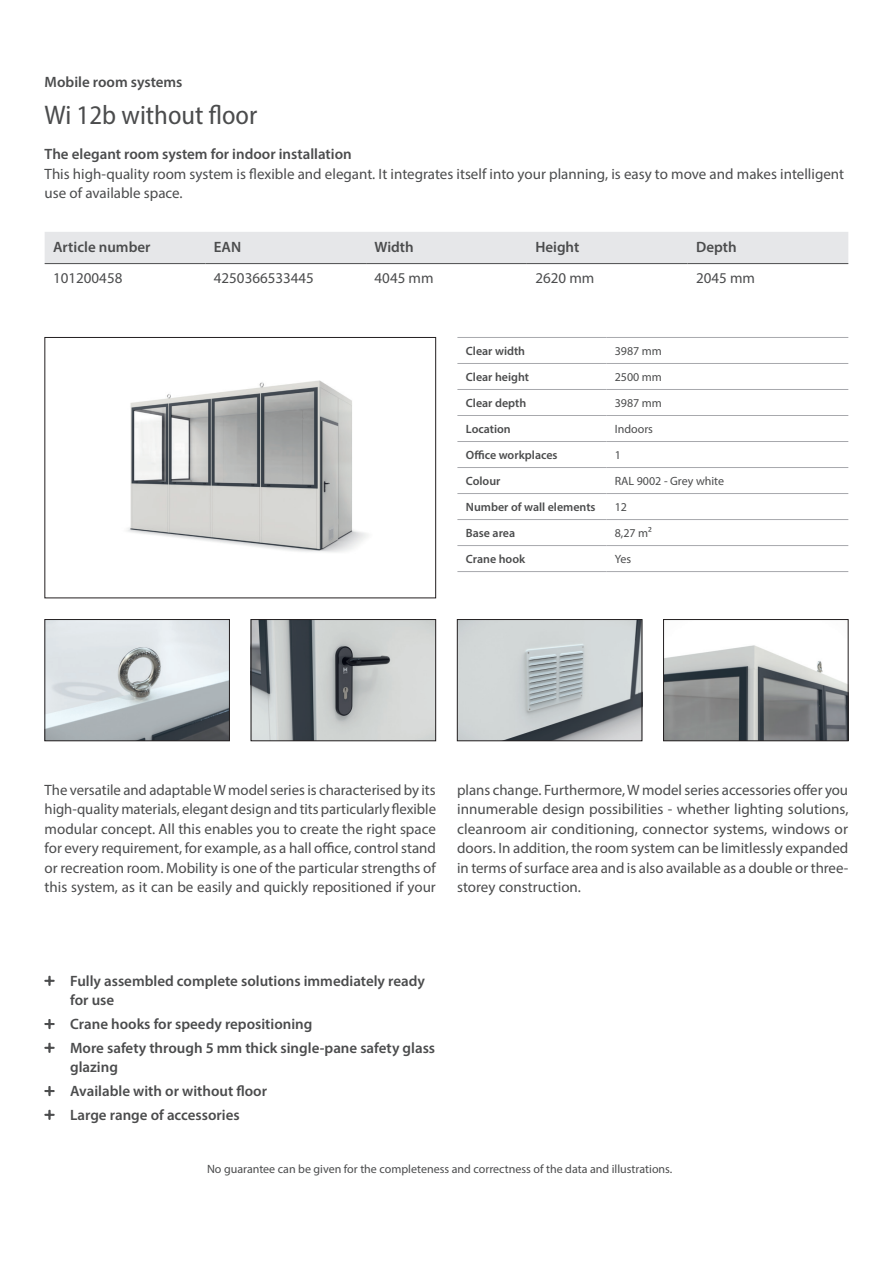
<style>
.page{position:relative;width:893px;height:1263px;background:#fff}
.page>*{position:absolute;margin:0;border:0;box-sizing:border-box;transform-origin:0 0}
.t1{font:semi-condensed 27px "Myriad Pro";color:#4b4c4d}
.t2{font:15px/19.5px "Myriad Pro";color:#4b4c4d;text-align:justify}
.t3{font:600 15px/23.7px "Myriad Pro";color:#4b4c4d}
.t4{font:12px "Myriad Pro";color:#4b4c4d}
.t5{font:600 12px "Myriad Pro";color:#4b4c4d}
</style>
<div class="page">
<img style="left:127px;top:380px;width:241px;height:172px">
<div style="left:45px;top:337px;width:391px;height:261px;border:1px solid #231f20"></div>
<img style="left:47px;top:621px;width:181px;height:118px">
<div style="left:45px;top:619px;width:185px;height:122px;border:1px solid #231f20"></div>
<img style="left:253px;top:621px;width:181px;height:118px">
<div style="left:251px;top:619px;width:185px;height:122px;border:1px solid #231f20"></div>
<img style="left:665px;top:645px;width:181px;height:94px">
<div style="left:663px;top:619px;width:185px;height:122px;border:1px solid #231f20"></div>
<img style="left:459px;top:621px;width:181px;height:118px">
<div style="left:457px;top:619px;width:185px;height:122px;border:1px solid #231f20"></div>
<div style="left:45px;top:232px;width:803px;height:31px;background:#e6e7e9"></div>
<hr style="left:45px;top:263px;width:160px;height:1px;background:#4b4c4d">
<hr style="left:205px;top:263px;width:161px;height:1px;background:#4b4c4d">
<hr style="left:366px;top:263px;width:161px;height:1px;background:#4b4c4d">
<hr style="left:527px;top:263px;width:161px;height:1px;background:#4b4c4d">
<hr style="left:688px;top:263px;width:160px;height:1px;background:#4b4c4d">
<hr style="left:457px;top:337px;width:149px;height:1px;background:#a8a9ad">
<hr style="left:606px;top:337px;width:242px;height:1px;background:#a8a9ad">
<hr style="left:457px;top:363px;width:149px;height:1px;background:#a8a9ad">
<hr style="left:606px;top:363px;width:242px;height:1px;background:#a8a9ad">
<hr style="left:457px;top:389px;width:149px;height:1px;background:#a8a9ad">
<hr style="left:606px;top:389px;width:242px;height:1px;background:#a8a9ad">
<hr style="left:457px;top:415px;width:149px;height:1px;background:#a8a9ad">
<hr style="left:606px;top:415px;width:242px;height:1px;background:#a8a9ad">
<hr style="left:457px;top:441px;width:149px;height:1px;background:#a8a9ad">
<hr style="left:606px;top:441px;width:242px;height:1px;background:#a8a9ad">
<hr style="left:457px;top:467px;width:149px;height:1px;background:#a8a9ad">
<hr style="left:606px;top:467px;width:242px;height:1px;background:#a8a9ad">
<hr style="left:457px;top:493px;width:149px;height:1px;background:#a8a9ad">
<hr style="left:606px;top:493px;width:242px;height:1px;background:#a8a9ad">
<hr style="left:457px;top:519px;width:149px;height:1px;background:#a8a9ad">
<hr style="left:606px;top:519px;width:242px;height:1px;background:#a8a9ad">
<hr style="left:457px;top:545px;width:149px;height:1px;background:#a8a9ad">
<hr style="left:606px;top:545px;width:242px;height:1px;background:#a8a9ad">
<hr style="left:457px;top:571px;width:149px;height:1px;background:#a8a9ad">
<hr style="left:606px;top:571px;width:242px;height:1px;background:#a8a9ad">
<p class="t3" style="left:45px;top:70px;width:139px">Mobile room systems</p>
<h1 class="t1" style="left:45px;top:99px;width:214px">Wi 12b without floor</h1>
<p class="t3" style="left:45px;top:142px;width:309px">The elegant room system for indoor installation</p>
<p class="t2" style="left:45px;top:164px;width:801px">This high-quality room system is flexible and elegant. It integrates itself into your planning, is easy to move and makes intelligent use of available space.</p>
<p class="t3" style="left:53px;top:234px;width:99px">Article number</p>
<p class="t3" style="left:214px;top:234px;width:29px">EAN</p>
<p class="t3" style="left:375px;top:234px;width:41px">Width</p>
<p class="t3" style="left:535px;top:234px;width:46px">Height</p>
<p class="t3" style="left:696px;top:234px;width:42px">Depth</p>
<p class="t2" style="left:53px;top:268px;width:71px">101200458</p>
<p class="t2" style="left:214px;top:268px;width:102px">4250366533445</p>
<p class="t2" style="left:375px;top:268px;width:60px">4045 mm</p>
<p class="t2" style="left:535px;top:268px;width:60px">2620 mm</p>
<p class="t2" style="left:696px;top:268px;width:60px">2045 mm</p>
<p class="t5" style="left:466px;top:343px;width:61px">Clear width</p>
<p class="t4" style="left:615px;top:344px;width:49px">3987 mm</p>
<p class="t5" style="left:466px;top:369px;width:65px">Clear height</p>
<p class="t4" style="left:615px;top:370px;width:49px">2500 mm</p>
<p class="t5" style="left:466px;top:395px;width:62px">Clear depth</p>
<p class="t4" style="left:615px;top:396px;width:49px">3987 mm</p>
<p class="t5" style="left:466px;top:421px;width:46px">Location</p>
<p class="t4" style="left:615px;top:422px;width:40px">Indoors</p>
<p class="t5" style="left:466px;top:447px;width:93px">Office workplaces</p>
<p class="t4" style="left:615px;top:448px;width:8px">1</p>
<p class="t5" style="left:466px;top:473px;width:36px">Colour</p>
<p class="t4" style="left:615px;top:474px;width:111px">RAL 9002 - Grey white</p>
<p class="t5" style="left:466px;top:499px;width:131px">Number of wall elements</p>
<p class="t4" style="left:615px;top:500px;width:14px">12</p>
<p class="t5" style="left:466px;top:525px;width:51px">Base area</p>
<p class="t4" style="left:615px;top:526px;width:39px">8,27 m²</p>
<p class="t5" style="left:466px;top:551px;width:61px">Crane hook</p>
<p class="t4" style="left:615px;top:552px;width:18px">Yes</p>
<p class="t2" style="left:45px;top:780px;width:393px">The versatile and adaptable W model series is characterised by its high-quality materials, elegant design and tits particularly flexible modular concept. All this enables you to create the right space for every requirement, for example, as a hall office, control stand or recreation room. Mobility is one of the particular strengths of this system, as it can be easily and quickly repositioned if your</p>
<p class="t2" style="left:457px;top:780px;width:393px">plans change. Furthermore, W model series accessories offer you innumerable design possibilities - whether lighting solutions, cleanroom air conditioning, connector systems, windows or doors. In addition, the room system can be limitlessly expanded in terms of surface area and is also available as a double or three&shy;storey construction.</p>
<p class="t3" style="left:70px;top:970px;width:356px;line-height:19.5px">Fully assembled complete solutions immediately ready for use</p>
<p class="t3" style="left:70px;top:1012px;width:367px">Crane hooks for speedy repositioning<br>More safety through 5 mm thick single-pane safety glass</p>
<p class="t3" style="left:70px;top:1055px;width:198px">glazing<br>Available with or without floor<br>Large range of accessories</p>
<p class="t4" style="left:207px;top:1161px;width:467px">No guarantee can be given for the completeness and correctness of the data and illustrations.</p>
</div>
